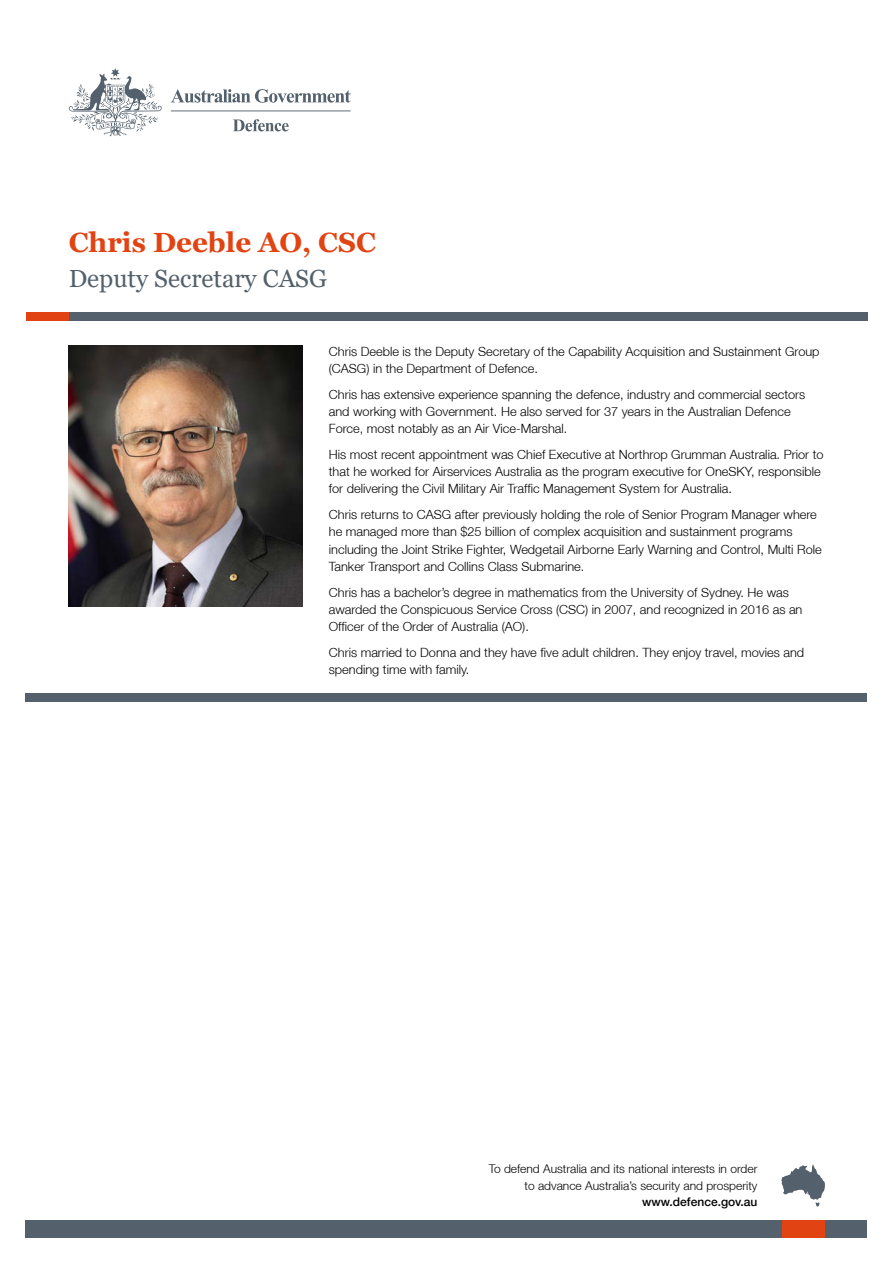
<style>
.page{position:relative;width:893px;height:1263px;background:#fff}
.page>*{position:absolute;margin:0;border:0;box-sizing:border-box;transform-origin:0 0}
.Header_-_H1{font:700 27.75px "Georgia";color:#e14412}
.Sub-Header_-_H2{font:24.75px "Georgia";color:#54616c}
.Text_-_p{font:300 12.75px/17.2px "Helvetica Neue LT";color:#000}
.t1{font:300 12px/16.2px "Helvetica Neue LT";color:#000;text-align:right}
.t2{font:500 12px "Helvetica Neue LT";color:#000}
</style>
<div class="page">
<svg style="left:69px;top:68px;width:93px;height:68px"></svg>
<svg style="left:233px;top:119px;width:56px;height:12px"></svg>
<svg style="left:171px;top:89px;width:180px;height:22px"></svg>
<div style="left:26px;top:313px;width:841px;height:8px;background:#54616c"></div>
<div style="left:26px;top:313px;width:43px;height:8px;background:#e14412"></div>
<img style="left:68px;top:346px;width:235px;height:260px">
<div style="left:26px;top:693px;width:841px;height:9px;background:#54616c"></div>
<div style="left:26px;top:1220px;width:841px;height:17px;background:#54616c"></div>
<div style="left:782px;top:1220px;width:43px;height:17px;background:#e14412"></div>
<svg style="left:781px;top:1164px;width:44px;height:43px"></svg>
<p class="Header_-_H1" style="left:69px;top:225px;width:309px">Chris Deeble AO, CSC</p>
<p class="Sub-Header_-_H2" style="left:69px;top:263px;width:260px">Deputy Secretary CASG</p>
<p class="Text_-_p" style="left:329px;top:342px;width:492px">Chris Deeble is the Deputy Secretary of the Capability Acquisition and Sustainment Group (CASG) in the Department of Defence.</p>
<p class="Text_-_p" style="left:329px;top:385px;width:478px">Chris has extensive experience spanning the defence, industry and commercial sectors and working with Government. He also served for 37 years in the Australian Defence<br>Force, most notably as an Air Vice-Marshal.</p>
<p class="Text_-_p" style="left:329px;top:445px;width:496px">His most recent appointment was Chief Executive at Northrop Grumman Australia. Prior to that he worked for Airservices Australia as the program executive for OneSKY, responsible for delivering the Civil Military Air Traffic Management System for Australia.</p>
<p class="Text_-_p" style="left:329px;top:506px;width:494px">Chris returns to CASG after previously holding the role of Senior Program Manager where he managed more than $25 billion of complex acquisition and sustainment programs including the Joint Strike Fighter, Wedgetail Airborne Early Warning and Control, Multi Role Tanker Transport and Collins Class Submarine.</p>
<p class="Text_-_p" style="left:329px;top:583px;width:475px">Chris has a bachelor’s degree in mathematics from the University of Sydney. He was awarded the Conspicuous Service Cross (CSC) in 2007, and recognized in 2016 as an<br>Officer of the Order of Australia (AO).</p>
<p class="Text_-_p" style="left:329px;top:643px;width:477px">Chris married to Donna and they have five adult children. They enjoy travel, movies and spending time with family.</p>
<p class="t1" style="left:489px;top:1161px;width:270px">To defend Australia and its national interests in order to advance Australia’s security and prosperity</p>
<p class="t2" style="left:642px;top:1195px;width:117px">www.defence.gov.au</p>
</div>
